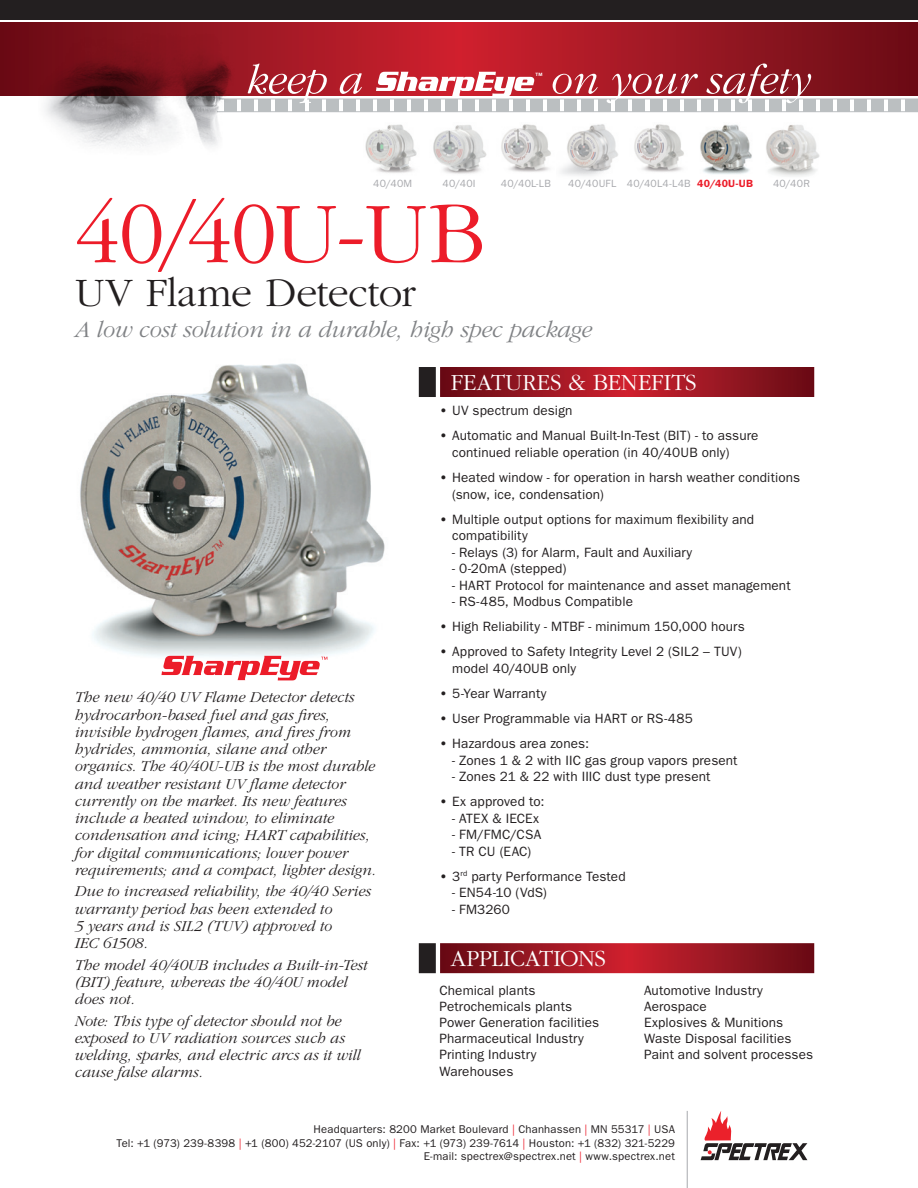
<style>
.page{position:relative;width:918px;height:1188px;background:#fff}
.page>*{position:absolute;margin:0;border:0;box-sizing:border-box;transform-origin:0 0}
.t1{font:300 90px "ITC Garamond Std";letter-spacing:-.005em;color:#ec1c29}
.t2{font:300 42px "ITC Garamond Std";letter-spacing:-.015em;color:#231f20}
.t3{font:italic 300 24px "ITC Garamond Std";letter-spacing:-.015em;color:#808285}
.t4{font:300 24px "ITC Garamond Std";color:#fff}
.t5{font:300 24px "ITC Garamond Std";letter-spacing:-.03em;color:#fff}
.t6{font:italic 300 15.75px/17.2px "ITC Garamond Std";color:#231f20}
.t7{font:13.5px/16.2px "ITC Franklin Gothic Std";letter-spacing:.01em;color:#231f20}
.t8{font:11.25px/13.5px "ITC Franklin Gothic Std";letter-spacing:.015em;color:#231f20;text-align:right}
.t9{font:10.5px "ITC Franklin Gothic Std";letter-spacing:.03em;color:#a8a9ad}
.t10{font:700 4.5px "Helvetica Neue LT Com";color:#fff}
.s1{font-weight:600;color:#ec1c29}
.s2{font-weight:600}
.s3{color:#ec1c29}
</style>
<div class="page">
<div style="left:0;top:0;width:918px;height:19px;background:#231f20"></div>
<svg style="left:0;top:22px;width:918px;height:73px;background:#9d1722"></svg>
<hr style="left:219px;top:99px;width:699px;height:1px;background:#bbbfc1">
<hr style="left:217px;top:111px;width:701px;height:1px;background:#bbbfc1">
<div style="left:905px;top:99px;width:13px;height:13px;background:#bbbfc1"></div>
<div style="left:888px;top:99px;width:12px;height:13px;background:#bbbfc1"></div>
<div style="left:871px;top:99px;width:12px;height:13px;background:#bbbfc1"></div>
<div style="left:854px;top:99px;width:12px;height:13px;background:#bbbfc1"></div>
<div style="left:837px;top:99px;width:12px;height:13px;background:#bbbfc1"></div>
<div style="left:820px;top:99px;width:12px;height:13px;background:#bbbfc1"></div>
<div style="left:803px;top:99px;width:12px;height:13px;background:#bbbfc1"></div>
<div style="left:786px;top:99px;width:12px;height:13px;background:#bbbfc1"></div>
<div style="left:769px;top:99px;width:12px;height:13px;background:#bbbfc1"></div>
<div style="left:752px;top:99px;width:12px;height:13px;background:#bbbfc1"></div>
<div style="left:735px;top:99px;width:12px;height:13px;background:#bbbfc1"></div>
<div style="left:718px;top:99px;width:12px;height:13px;background:#bbbfc1"></div>
<div style="left:701px;top:99px;width:12px;height:13px;background:#bbbfc1"></div>
<div style="left:684px;top:99px;width:12px;height:13px;background:#bbbfc1"></div>
<div style="left:667px;top:99px;width:12px;height:13px;background:#bbbfc1"></div>
<div style="left:650px;top:99px;width:12px;height:13px;background:#bbbfc1"></div>
<div style="left:633px;top:99px;width:12px;height:13px;background:#bbbfc1"></div>
<div style="left:616px;top:99px;width:12px;height:13px;background:#bbbfc1"></div>
<div style="left:599px;top:99px;width:12px;height:13px;background:#bbbfc1"></div>
<div style="left:582px;top:99px;width:12px;height:13px;background:#bbbfc1"></div>
<div style="left:565px;top:99px;width:12px;height:13px;background:#bbbfc1"></div>
<div style="left:548px;top:99px;width:12px;height:13px;background:#bbbfc1"></div>
<div style="left:531px;top:99px;width:12px;height:13px;background:#bbbfc1"></div>
<div style="left:514px;top:99px;width:12px;height:13px;background:#bbbfc1"></div>
<div style="left:497px;top:99px;width:12px;height:13px;background:#bbbfc1"></div>
<div style="left:480px;top:99px;width:12px;height:13px;background:#bbbfc1"></div>
<div style="left:463px;top:99px;width:12px;height:13px;background:#bbbfc1"></div>
<div style="left:446px;top:99px;width:12px;height:13px;background:#bbbfc1"></div>
<div style="left:429px;top:99px;width:12px;height:13px;background:#bbbfc1"></div>
<div style="left:412px;top:99px;width:12px;height:13px;background:#bbbfc1"></div>
<div style="left:395px;top:99px;width:12px;height:13px;background:#bbbfc1"></div>
<div style="left:378px;top:99px;width:12px;height:13px;background:#bbbfc1"></div>
<div style="left:360px;top:99px;width:13px;height:13px;background:#bbbfc1"></div>
<div style="left:343px;top:99px;width:13px;height:13px;background:#bbbfc1"></div>
<div style="left:326px;top:99px;width:13px;height:13px;background:#bbbfc1"></div>
<div style="left:309px;top:99px;width:13px;height:13px;background:#bbbfc1"></div>
<div style="left:292px;top:99px;width:13px;height:13px;background:#bbbfc1"></div>
<div style="left:275px;top:99px;width:13px;height:13px;background:#bbbfc1"></div>
<div style="left:258px;top:99px;width:13px;height:13px;background:#bbbfc1"></div>
<div style="left:241px;top:99px;width:13px;height:13px;background:#bbbfc1"></div>
<svg style="left:248px;top:64px;width:79px;height:39px"></svg>
<svg style="left:340px;top:73px;width:22px;height:21px"></svg>
<svg style="left:553px;top:74px;width:45px;height:20px"></svg>
<svg style="left:607px;top:74px;width:91px;height:29px"></svg>
<svg style="left:706px;top:64px;width:105px;height:39px"></svg>
<svg style="left:376px;top:72px;width:158px;height:24px"></svg>
<img style="left:39px;top:22px;width:202px;height:124px">
<hr style="left:687px;top:1111px;width:1px;height:77px;background:#a8a9ad">
<svg style="left:701px;top:1111px;width:106px;height:49px"></svg>
<img style="left:80px;top:363px;width:305px;height:297px">
<img style="left:561px;top:124px;width:57px;height:52px">
<svg style="left:440px;top:367px;width:374px;height:30px;background:#991621"></svg>
<div style="left:419px;top:367px;width:17px;height:30px;background:#231f20"></div>
<svg style="left:440px;top:943px;width:374px;height:30px;background:#9a1723"></svg>
<div style="left:419px;top:943px;width:17px;height:30px;background:#231f20"></div>
<svg style="left:161px;top:656px;width:166px;height:24px"></svg>
<img style="left:433px;top:125px;width:54px;height:49px">
<img style="left:700px;top:124px;width:52px;height:50px">
<img style="left:634px;top:124px;width:50px;height:48px">
<img style="left:501px;top:124px;width:50px;height:48px">
<img style="left:766px;top:125px;width:54px;height:51px">
<img style="left:365px;top:124px;width:52px;height:49px">
<p class="t10" style="left:536px;top:72px;width:8px">TM</p>
<p class="t9" style="left:373px;top:177px;width:41px">40/40M</p>
<p class="t9" style="left:443px;top:177px;width:35px">40/40I</p>
<p class="t9" style="left:501px;top:177px;width:52px">40/40L-LB</p>
<p class="t9" style="left:568px;top:177px;width:186px">40/40UFL 40/40L4-L4B <span class="s1">40/40U-UB</span></p>
<p class="t9" style="left:773px;top:177px;width:38px">40/40R</p>
<h1 class="t1" style="left:75px;top:185px;width:412px">40/40U-UB</h1>
<h2 class="t2" style="left:75px;top:270px;width:343px">UV Flame Detector</h2>
<h3 class="t3" style="left:75px;top:316px;width:519px">A low cost solution in a durable, high spec package</h3>
<p class="t6" style="left:75px;top:689px;width:303px">The new 40/40 UV Flame Detector detects hydrocarbon-based fuel and gas fires, invisible hydrogen flames, and fires from hydrides, ammonia, silane and other organics. The 40/40U-UB is the most durable and weather resistant UV flame detector currently on the market. Its new features include a heated window, to eliminate condensation and icing; HART capabilities, for digital communications; lower power requirements; and a compact, lighter design.</p>
<p class="t6" style="left:75px;top:883px;width:298px">Due to increased reliability, the 40/40 Series warranty period has been extended to<br>5 years and is SIL2 (TUV) approved to<br>IEC 61508.</p>
<p class="t6" style="left:75px;top:956px;width:294px">The model 40/40UB includes a Built-in-Test (BIT) feature, whereas the 40/40U model does not.</p>
<p class="t6" style="left:75px;top:1012px;width:287px">Note: This type of detector should not be exposed to UV radiation sources such as welding, sparks, and electric arcs as it will cause false alarms.</p>
<h3 class="t4" style="left:451px;top:369px;width:248px">FEATURES &amp; BENEFITS</h3>
<p class="t7" style="left:439px;top:403px;width:135px"><span class="s2">•</span> UV spectrum design</p>
<p class="t7" style="left:452px;top:428px;width:308px;text-indent:-13px"><span class="s2">•</span> Automatic and Manual Built-In-Test (BIT) - to assure continued reliable operation (in 40/40UB only)</p>
<p class="t7" style="left:452px;top:469px;width:350px;text-indent:-13px"><span class="s2">•</span> Heated window - for operation in harsh weather conditions (snow, ice, condensation)</p>
<p class="t7" style="left:452px;top:511px;width:304px;text-indent:-13px"><span class="s2">•</span> Multiple output options for maximum flexibility and compatibility</p>
<p class="t7" style="left:452px;top:544px;width:242px">- Relays (3) for Alarm, Fault and Auxiliary</p>
<p class="t7" style="left:452px;top:561px;width:116px">- 0-20mA (stepped)</p>
<p class="t7" style="left:452px;top:577px;width:340px">- HART Protocol for maintenance and asset management</p>
<p class="t7" style="left:452px;top:594px;width:182px">- RS-485, Modbus Compatible</p>
<p class="t7" style="left:439px;top:619px;width:307px"><span class="s2">•</span> High Reliability - MTBF - minimum 150,000 hours</p>
<p class="t7" style="left:452px;top:644px;width:291px;text-indent:-13px"><span class="s2">•</span> Approved to Safety Integrity Level 2 (SIL2 – TUV) model 40/40UB only</p>
<p class="t7" style="left:439px;top:685px;width:109px"><span class="s2">•</span> 5-Year Warranty</p>
<p class="t7" style="left:439px;top:710px;width:255px"><span class="s2">•</span> User Programmable via HART or RS-485</p>
<p class="t7" style="left:439px;top:735px;width:151px"><span class="s2">•</span> Hazardous area zones:</p>
<p class="t7" style="left:452px;top:752px;width:287px">- Zones 1 &amp; 2 with IIC gas group vapors present</p>
<p class="t7" style="left:452px;top:769px;width:260px">- Zones 21 &amp; 22 with IIIC dust type present</p>
<p class="t7" style="left:439px;top:794px;width:107px"><span class="s2">•</span> Ex approved to:</p>
<p class="t7" style="left:452px;top:810px;width:89px">- ATEX &amp; IECEx</p>
<p class="t7" style="left:452px;top:827px;width:91px">- FM/FMC/CSA</p>
<p class="t7" style="left:452px;top:843px;width:81px">- TR CU (EAC)</p>
<p class="t7" style="left:439px;top:868px;width:188px"><span class="s2">•</span> 3<sup>rd</sup> party Performance Tested</p>
<p class="t7" style="left:452px;top:885px;width:96px">- EN54-10 (VdS)</p>
<p class="t7" style="left:452px;top:901px;width:59px">- FM3260</p>
<h3 class="t5" style="left:451px;top:946px;width:157px">APPLICATIONS</h3>
<p class="t7" style="left:439px;top:982px;width:161px">Chemical plants<br>Petrochemicals plants<br>Power Generation facilities<br>Pharmaceutical Industry<br>Printing Industry<br>Warehouses</p>
<p class="t7" style="left:644px;top:982px;width:171px">Automotive Industry<br>Aerospace<br>Explosives &amp; Munitions<br>Waste Disposal facilities<br>Paint and solvent processes</p>
<p class="t8" style="left:117px;top:1123px;width:560px">Headquarters: 8200 Market Boulevard <span class="s3">|</span> Chanhassen <span class="s3">|</span> MN 55317 <span class="s3">|</span> USA<br>Tel: +1 (973) 239-8398 <span class="s3">|</span> +1 (800) 452-2107 (US only) <span class="s3">|</span> Fax: +1 (973) 239-7614 <span class="s3">|</span> Houston: +1 (832) 321-5229<br>E-mail: spectrex@spectrex.net <span class="s3">|</span> www.spectrex.net</p>
</div>
